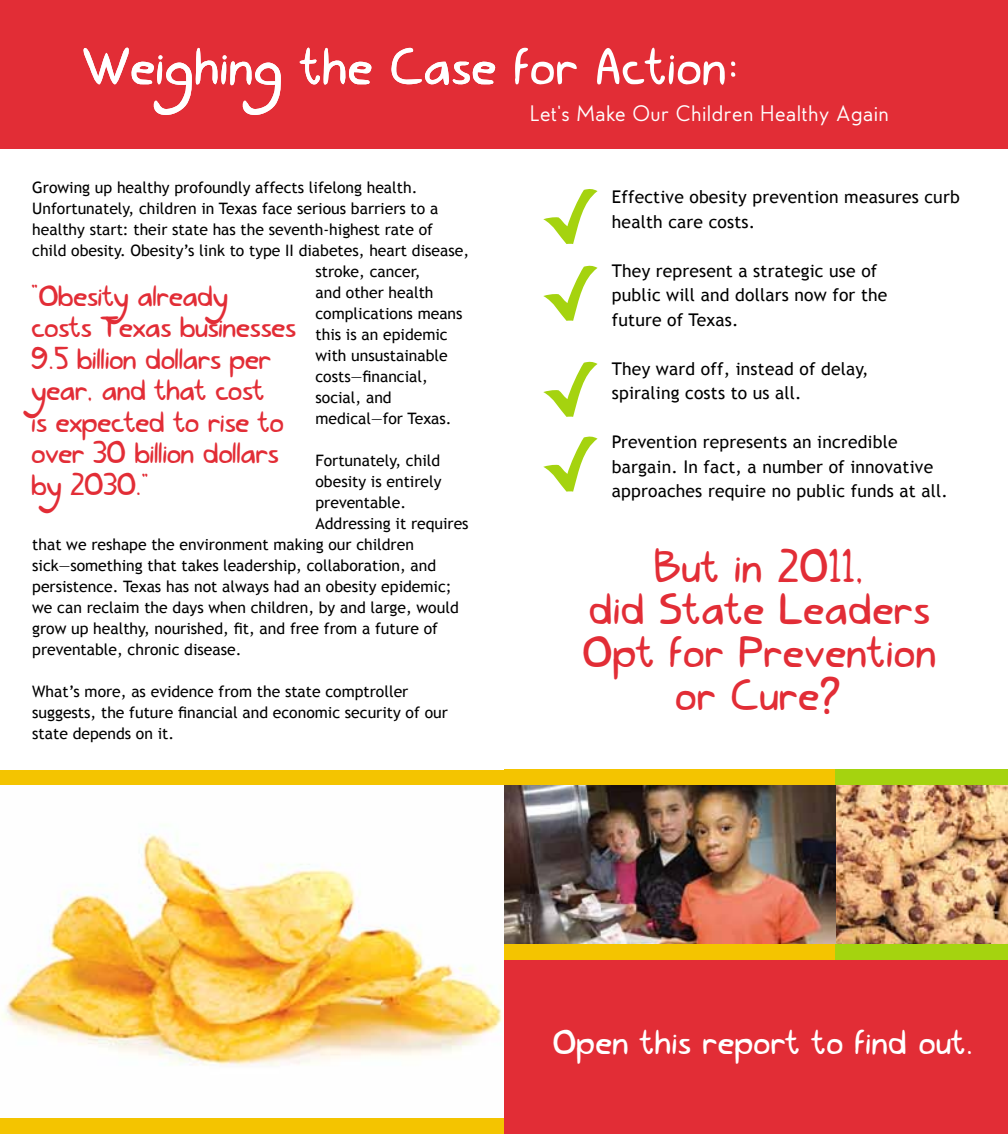
<style>
.page{position:relative;width:1008px;height:1134px;background:#fff}
.page>*{position:absolute;margin:0;border:0;box-sizing:border-box;transform-origin:0 0}
.t1{font:52.5px "Lovely Eunike Hans";letter-spacing:.025em;color:#fff}
.t2{font:44.45px/42.9px "Lovely Eunike Hans";letter-spacing:.025em;color:#e22d36;text-align:center}
.t3{font:35px "Lovely Eunike Hans";letter-spacing:.025em;color:#fff}
.t4{font:29.75px/31.5px "Lovely Eunike Hans";color:#e22d36}
.t5{font:19.25px "Edelsans";letter-spacing:.025em;color:#fff}
.t6{font:17.5px/24.5px "Trebuchet MS";letter-spacing:.01em;color:#000}
.t7{font:15.75px/21px "Trebuchet MS";color:#000}
</style>
<div class="page">
<div style="left:0;top:0;width:504px;height:148px;background:#e22d36"></div>
<img style="left:0;top:834px;width:504px;height:285px">
<div style="left:0;top:1119px;width:504px;height:15px;background:#f4c400"></div>
<div style="left:0;top:770px;width:504px;height:15px;background:#f4c400"></div>
<div style="left:504px;top:937px;width:504px;height:197px;background:#e22d36"></div>
<img style="left:836px;top:785px;width:172px;height:159px">
<img style="left:504px;top:785px;width:332px;height:159px">
<div style="left:504px;top:944px;width:332px;height:15px;background:#f4c400"></div>
<div style="left:836px;top:944px;width:172px;height:15px;background:#a5d30f"></div>
<div style="left:504px;top:770px;width:332px;height:15px;background:#f4c400"></div>
<div style="left:836px;top:770px;width:172px;height:15px;background:#a5d30f"></div>
<svg style="left:543px;top:189px;width:55px;height:55px"></svg>
<svg style="left:543px;top:265px;width:55px;height:56px"></svg>
<svg style="left:543px;top:361px;width:55px;height:56px"></svg>
<svg style="left:543px;top:436px;width:55px;height:56px"></svg>
<div style="left:504px;top:0;width:504px;height:148px;background:#e22d36"></div>
<h1 class="t1" style="left:84px;top:35px;width:657px">Weighing the Case for Action:</h1>
<p class="t5" style="left:530px;top:102px;width:360px">Let’s Make Our Children Healthy Again</p>
<p class="t7" style="left:32px;top:177px;width:387px">Growing up healthy profoundly affects lifelong health.</p>
<p class="t7" style="left:32px;top:198px;width:408px">Unfortunately, children in Texas face serious barriers to a</p>
<p class="t7" style="left:32px;top:219px;width:402px">healthy start: their state has the seventh-highest rate of</p>
<p class="t7" style="left:32px;top:240px;width:438px">child obesity. Obesity’s link to type II diabetes, heart disease,</p>
<p class="t7" style="left:316px;top:261px;width:106px">stroke, cancer,</p>
<p class="t7" style="left:316px;top:282px;width:120px">and other health</p>
<p class="t7" style="left:316px;top:303px;width:149px">complications means</p>
<p class="t7" style="left:316px;top:324px;width:134px">this is an epidemic</p>
<p class="t7" style="left:316px;top:345px;width:134px">with unsustainable</p>
<p class="t7" style="left:316px;top:366px;width:114px">costs—financial,</p>
<p class="t7" style="left:316px;top:387px;width:78px">social, and</p>
<p class="t7" style="left:316px;top:408px;width:138px">medical—for Texas.</p>
<p class="t7" style="left:316px;top:450px;width:126px">Fortunately, child</p>
<p class="t7" style="left:316px;top:471px;width:128px">obesity is entirely</p>
<p class="t7" style="left:316px;top:492px;width:92px">preventable.</p>
<p class="t7" style="left:316px;top:513px;width:155px">Addressing it requires</p>
<p class="t7" style="left:32px;top:534px;width:383px">that we reshape the environment making our children</p>
<p class="t7" style="left:32px;top:555px;width:405px">sick—something that takes leadership, collaboration, and</p>
<p class="t7" style="left:32px;top:576px;width:421px">persistence. Texas has not always had an obesity epidemic;</p>
<p class="t7" style="left:32px;top:597px;width:428px">we can reclaim the days when children, by and large, would</p>
<p class="t7" style="left:32px;top:618px;width:407px">grow up healthy, nourished, fit, and free from a future of</p>
<p class="t7" style="left:32px;top:639px;width:211px">preventable, chronic disease.</p>
<p class="t7" style="left:32px;top:681px;width:417px">What’s more, as evidence from the state comptroller suggests, the future financial and economic security of our state depends on it.</p>
<h3 class="t4" style="left:32px;top:280px;width:266px">"Obesity already<br>costs Texas businesses<br>9.5 billion dollars per year, and that cost<br>is expected to rise to over 30 billion dollars by 2030."</h3>
<p class="t6" style="left:612px;top:185px;width:349px">Effective obesity prevention measures curb health care costs.</p>
<p class="t6" style="left:612px;top:259px;width:277px">They represent a strategic use of public will and dollars now for the future of Texas.</p>
<p class="t6" style="left:612px;top:357px;width:258px">They ward off, instead of delay, spiraling costs to us all.</p>
<p class="t6" style="left:612px;top:430px;width:337px">Prevention represents an incredible bargain. In fact, a number of innovative approaches require no public funds at all.</p>
<h2 class="t2" style="left:584px;top:545px;width:355px">But in 2011,<br>did State Leaders<br>Opt for Prevention or Cure?</h2>
<h3 class="t3" style="left:554px;top:1021px;width:422px">Open this report to find out.</h3>
</div>
